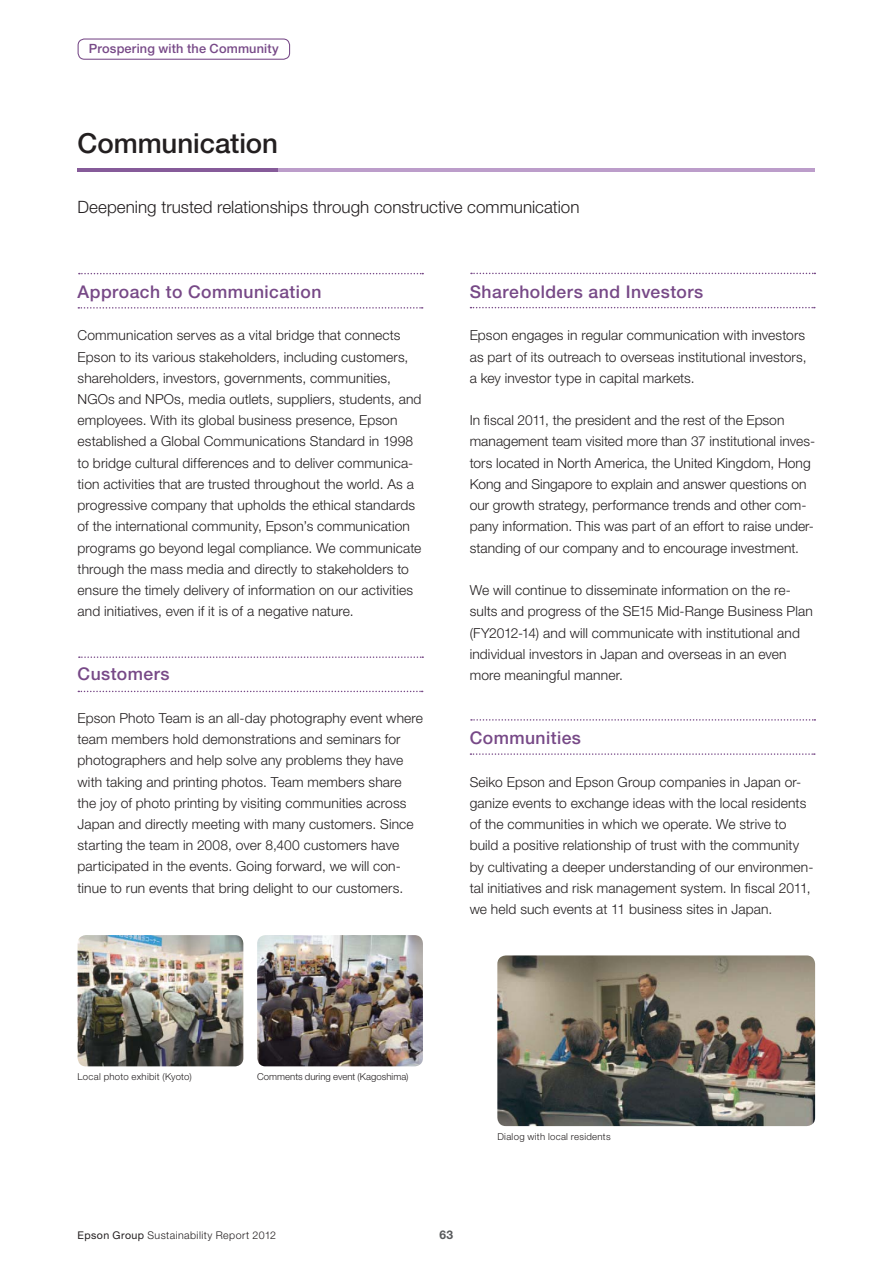
<style>
.page{position:relative;width:893px;height:1263px;background:#fff}
.page>*{position:absolute;margin:0;border:0;box-sizing:border-box;transform-origin:0 0}
.t1{font:500 27.6px "Helvetica Neue LT Std";letter-spacing:-.005em;color:#231f20}
.t2{font:500 17.55px "Helvetica Neue LT Std";letter-spacing:.025em;color:#774987}
.t3{font:300 16.95px "Helvetica Neue LT Std";color:#231f20}
.t4{font:300 13.8px/21.3px "Helvetica Neue LT Std";letter-spacing:.01em;color:#231f20}
.t5{font:500 12.75px "Helvetica Neue LT Std";letter-spacing:.015em;color:#774987}
.t6{font:700 12px "Helvetica Neue LT Std";color:#58595b}
.t7{font:300 10.65px "Helvetica Neue LT Std";letter-spacing:.04em;color:#231f20}
.t8{font:300 9.6px "Helvetica Neue LT Std";letter-spacing:.02em;color:#231f20}
.t9{font:300 9.6px "Helvetica Neue LT Std";color:#231f20}
.s1{font-weight:400}
</style>
<div class="page">
<hr style="left:78px;top:169px;width:200px;height:3px;background:#865b99">
<hr style="left:278px;top:169px;width:537px;height:3px;background:#bc9dca">
<svg style="left:471px;top:273px;width:344px;height:1px"></svg>
<svg style="left:470px;top:307px;width:345px;height:1px"></svg>
<img style="left:78px;top:935px;width:165px;height:131px;border-radius:8px">
<img style="left:257px;top:935px;width:166px;height:131px;border-radius:8px">
<img style="left:497px;top:955px;width:318px;height:171px;border-radius:9px">
<div style="left:78px;top:38px;width:212px;height:22px;border:1px solid #774987;border-radius:6px"></div>
<svg style="left:79px;top:273px;width:344px;height:1px"></svg>
<svg style="left:78px;top:307px;width:345px;height:2px"></svg>
<svg style="left:79px;top:656px;width:344px;height:2px"></svg>
<svg style="left:78px;top:691px;width:345px;height:1px"></svg>
<svg style="left:471px;top:719px;width:344px;height:2px"></svg>
<svg style="left:470px;top:753px;width:345px;height:2px"></svg>
<p class="t5" style="left:89px;top:44px;width:191px">Prospering with the Community</p>
<h1 class="t1" style="left:78px;top:133px;width:202px">Communication</h1>
<p class="t3" style="left:78px;top:201px;width:503px">Deepening trusted relationships through constructive communication</p>
<p class="t2" style="left:78px;top:285px;width:245px">Approach to Communication</p>
<p class="t4" style="left:78px;top:326px;width:345px">Communication serves as a vital bridge that connects Epson to its various stakeholders, including customers, shareholders, investors, governments, communities, NGOs and NPOs, media outlets, suppliers, students, and employees. With its global business presence, Epson established a Global Communications Standard in 1998 to bridge cultural differences and to deliver communica&shy;tion activities that are trusted throughout the world. As a progressive company that upholds the ethical standards of the international community, Epson’s communication programs go beyond legal compliance. We communicate through the mass media and directly to stakeholders to ensure the timely delivery of information on our activities and initiatives, even if it is of a negative nature.</p>
<p class="t2" style="left:78px;top:668px;width:94px">Customers</p>
<p class="t4" style="left:78px;top:708px;width:347px">Epson Photo Team is an all-day photography event where team members hold demonstrations and seminars for photographers and help solve any problems they have with taking and printing photos. Team members share the joy of photo printing by visiting communities across Japan and directly meeting with many customers. Since starting the team in 2008, over 8,400 customers have participated in the events. Going forward, we will con&shy;tinue to run events that bring delight to our customers.</p>
<p class="t2" style="left:470px;top:285px;width:235px">Shareholders and Investors</p>
<p class="t4" style="left:470px;top:326px;width:338px;text-align:justify">Epson engages in regular communication with investors as part of its outreach to overseas institutional investors, a key investor type in capital markets.</p>
<p class="t4" style="left:470px;top:411px;width:347px">In fiscal 2011, the president and the rest of the Epson management team visited more than 37 institutional inves&shy;tors located in North America, the United Kingdom, Hong Kong and Singapore to explain and answer questions on our growth strategy, performance trends and other com&shy;pany information. This was part of an effort to raise under&shy;standing of our company and to encourage investment.</p>
<p class="t4" style="left:470px;top:581px;width:345px">We will continue to disseminate information on the re&shy;sults and progress of the SE15 Mid-Range Business Plan (FY2012-14) and will communicate with institutional and individual investors in Japan and overseas in an even more meaningful manner.</p>
<p class="t2" style="left:470px;top:731px;width:113px">Communities</p>
<p class="t4" style="left:470px;top:772px;width:345px">Seiko Epson and Epson Group companies in Japan or&shy;ganize events to exchange ideas with the local residents of the communities in which we operate. We strive to build a positive relationship of trust with the community by cultivating a deeper understanding of our environmen&shy;tal initiatives and risk management system. In fiscal 2011, we held such events at 11 business sites in Japan.</p>
<p class="t8" style="left:78px;top:1073px;width:116px">Local photo exhibit (Kyoto)</p>
<p class="t9" style="left:257px;top:1073px;width:153px">Comments during event (Kagoshima)</p>
<p class="t7" style="left:78px;top:1231px;width:200px"><span class="s1">Epson Group</span> Sustainability Report 2012</p>
<p class="t6" style="left:439px;top:1230px;width:15px">63</p>
<p class="t8" style="left:497px;top:1134px;width:115px">Dialog with local residents</p>
</div>
